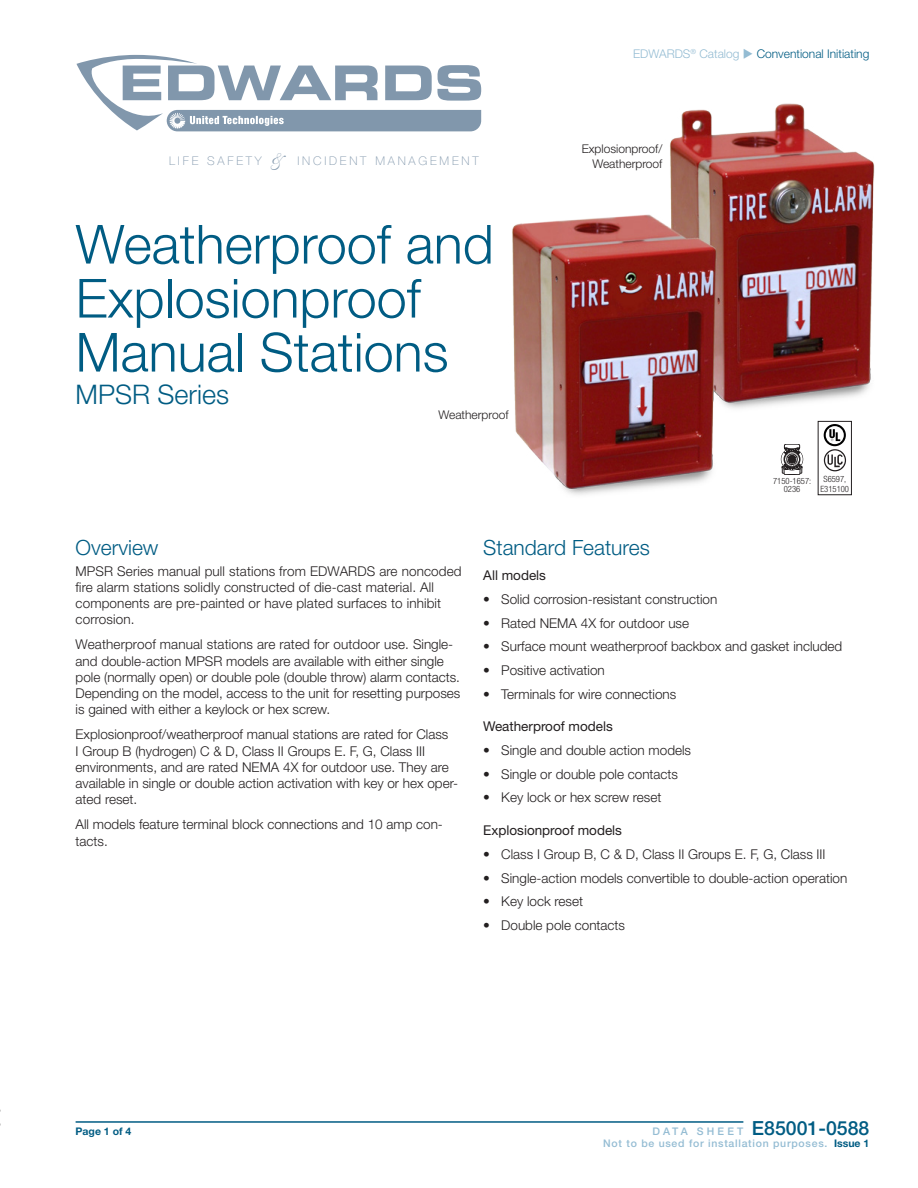
<style>
.page{position:relative;width:918px;height:1188px;background:#fff}
.page>*{position:absolute;margin:0;border:0;box-sizing:border-box;transform-origin:0 0}
.t1{font:300 54px/54px "Helvetica Neue LT Std";color:#005c83}
.Model{font:300 27px "Helvetica Neue LT Std";color:#005c83}
.BODY{font:300 21px "Helvetica Neue LT Std";color:#005c83}
.HEAD{font:300 21px "Helvetica Neue LT Std";color:#005c83}
.t2{font:500 19.5px "Helvetica Neue LT Std";color:#005c83}
.BODY-2{font:300 13.5px/16.2px "Helvetica Neue LT Std";color:#231f20}
.BODY-3{font:13.5px "Helvetica Neue LT Std";color:#231f20}
.BODY-4{font:300 12px/14.4px "Helvetica Neue LT Std";color:#231f20;text-align:right}
.t3{font:300 12px "Helvetica Neue LT Std";color:#005c83}
.t4{font:100 12px "Helvetica Neue LT Std";letter-spacing:.23em;color:#8197ac}
.t5{font:500 10.5px "Helvetica Neue LT Std";letter-spacing:.07em;color:#94bcd3}
.t6{font:700 10.5px "Helvetica Neue LT Std";color:#005c83}
.t7{font:300 condensed 8.7px/8.7px "Helvetica Neue";color:#231f20;text-align:center}
.s1{font-family:"Shelley Volante BT";font-weight:400;font-size:19.5px}
.s2{color:#94bcd3}
.s3{font-size:10.5px;color:#94bcd3}
.s4{font-weight:700;color:#005c83}
</style>
<div class="page">
<hr style="left:76px;top:1121px;width:667px;height:2px;background:#005c83">
<svg style="left:77px;top:55px;width:404px;height:76px"></svg>
<img style="left:512px;top:103px;width:363px;height:393px">
<svg style="left:781px;top:449px;width:22px;height:21px"></svg>
<svg style="left:782px;top:444px;width:20px;height:31px"></svg>
<div style="left:784px;top:451px;width:16px;height:16px;border:1px solid #231f20;border-radius:50%"></div>
<div style="left:784px;top:452px;width:16px;height:15px;border:1px solid #231f20;border-radius:50%"></div>
<svg style="left:824px;top:424px;width:22px;height:47px"></svg>
<div style="left:818px;top:421px;width:34px;height:74px;border:1px solid #231f20"></div>
<p class="t4" style="left:169px;top:154px;width:311px">LIFE SAFETY <span class="s1">&amp;</span> INCIDENT MANAGEMENT</p>
<p class="t1" style="left:76px;top:216px;width:420px">Weatherproof and<br>Explosionproof<br>Manual Stations</p>
<p class="Model" style="left:76px;top:378px;width:155px">MPSR Series</p>
<p class="BODY-4" style="left:438px;top:407px;width:72px">Weatherproof</p>
<p class="t3" style="left:633px;top:47px;width:238px"><span class="s2">EDWARDS</span><sup>®</sup> <span class="s2">Catalog</span> <span class="s2">◆</span> Conventional Initiating</p>
<p class="BODY-4" style="left:582px;top:141px;width:82px">Explosionproof/<br>Weatherproof</p>
<p class="t7" style="left:773px;top:476px;width:40px">7150-1657:<br>0236</p>
<p class="t7" style="left:820px;top:473px;width:30px;line-height:10.4px">S6597,<br>E315100</p>
<p class="HEAD" style="left:76px;top:535px;width:84px">Overview</p>
<p class="BODY-2" style="left:76px;top:563px;width:388px">MPSR Series manual pull stations from EDWARDS are noncoded fire alarm stations solidly constructed of die-cast material. All components are pre-painted or have plated surfaces to inhibit corrosion.</p>
<p class="BODY-2" style="left:76px;top:636px;width:386px">Weatherproof manual stations are rated for outdoor use. Single&shy;and double-action MPSR models are available with either single pole (normally open) or double pole (double throw) alarm contacts.<br>Depending on the model, access to the unit for resetting purposes is gained with either a keylock or hex screw.</p>
<p class="BODY-2" style="left:76px;top:726px;width:384px">Explosionproof/weatherproof manual stations are rated for Class<br>I Group B (hydrogen) C &amp; D, Class II Groups E. F, G, Class III environments, and are rated NEMA 4X for outdoor use. They are available in single or double action activation with key or hex oper&shy;ated reset.</p>
<p class="BODY-2" style="left:76px;top:816px;width:369px">All models feature terminal block connections and 10 amp con&shy;tacts.</p>
<p class="BODY" style="left:483px;top:535px;width:168px">Standard Features</p>
<p class="BODY-3" style="left:483px;top:567px;width:64px">All models</p>
<p class="BODY-2" style="left:483px;top:591px;width:236px">• Solid corrosion-resistant construction</p>
<p class="BODY-2" style="left:483px;top:614px;width:207px">• Rated NEMA 4X for outdoor use</p>
<p class="BODY-2" style="left:483px;top:638px;width:361px">• Surface mount weatherproof backbox and gasket included</p>
<p class="BODY-2" style="left:483px;top:662px;width:123px">• Positive activation</p>
<p class="BODY-2" style="left:483px;top:686px;width:195px">• Terminals for wire connections</p>
<p class="BODY-3" style="left:483px;top:719px;width:131px">Weatherproof models</p>
<p class="BODY-2" style="left:483px;top:742px;width:209px">• Single and double action models</p>
<p class="BODY-2" style="left:483px;top:766px;width:196px">• Single or double pole contacts</p>
<p class="BODY-2" style="left:483px;top:789px;width:180px">• Key lock or hex screw reset</p>
<p class="BODY-3" style="left:483px;top:822px;width:140px">Explosionproof models</p>
<p class="BODY-2" style="left:483px;top:846px;width:344px">• Class I Group B, C &amp; D, Class II Groups E. F, G, Class III</p>
<p class="BODY-2" style="left:483px;top:869px;width:366px">• Single-action models convertible to double-action operation</p>
<p class="BODY-2" style="left:483px;top:893px;width:101px">• Key lock reset</p>
<p class="BODY-2" style="left:483px;top:917px;width:143px">• Double pole contacts</p>
<p class="t6" style="left:76px;top:1124px;width:57px">Page 1 of 4</p>
<p class="t2" style="left:652px;top:1116px;width:219px"><span class="s3">D A T A S H E E T</span> E85001-0588</p>
<p class="t5" style="left:603px;top:1137px;width:268px">Not to be used for installation purposes. <span class="s4">Issue 1</span></p>
</div>
